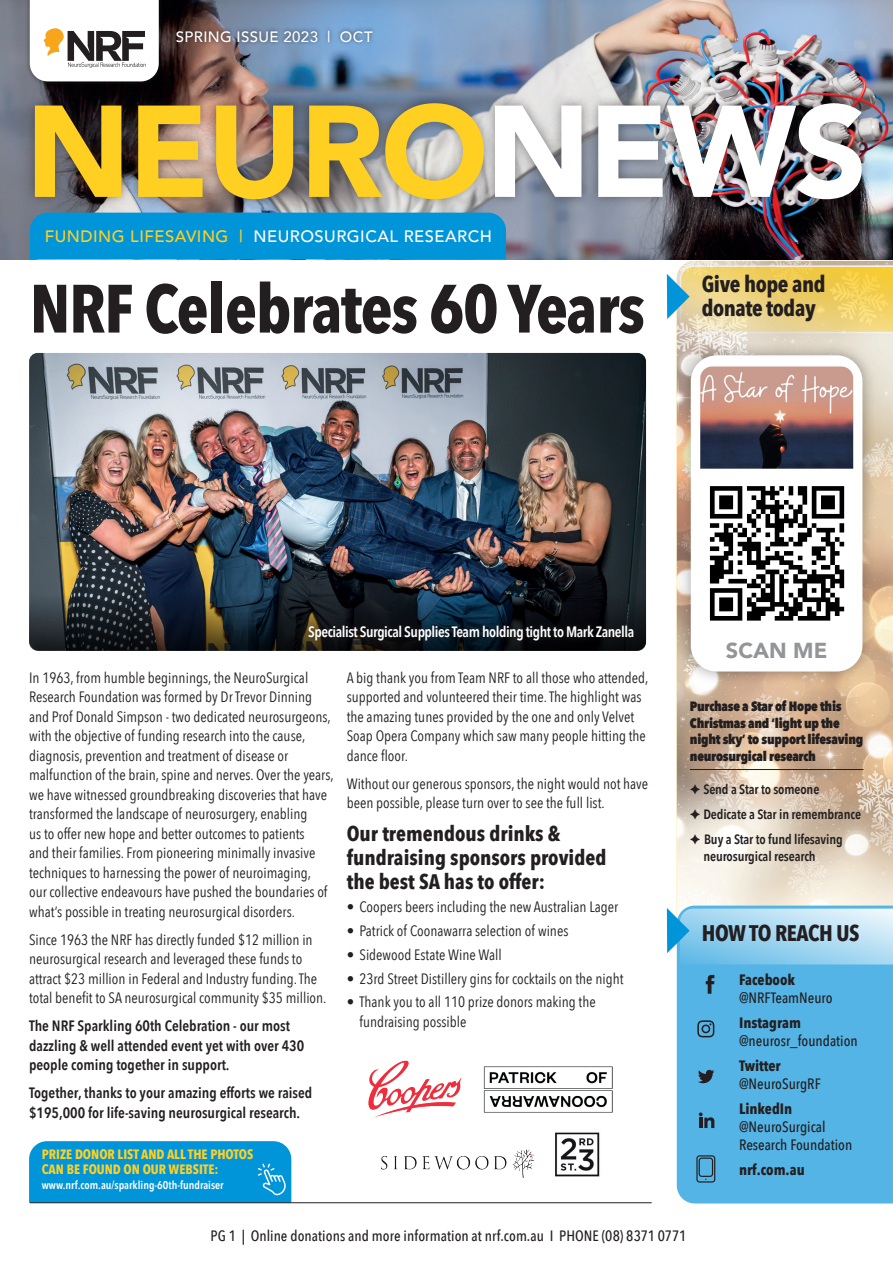
<style>
.page{position:relative;width:893px;height:1263px;background:#fff}
.page>*{position:absolute;margin:0;border:0;box-sizing:border-box;transform-origin:0 0}
.t1{font:900 129px "Avenir";letter-spacing:-.02em;color:#ffd022}
.t2{font:700 67.5px "Avenir Next Condensed";letter-spacing:-.02em;color:#231f20}
.t3{font:700 22.5px/24px "Avenir Next Condensed";letter-spacing:-.02em;color:#231f20}
.t4{font:900 21.6px "Avenir";color:#939598}
.t5{font:700 21px/24px "Avenir Next Condensed";color:#231f20}
.t6{font:500 16.5px "Avenir";letter-spacing:.03em;color:#fff}
.t7{font:15px/19.5px "Avenir Next Condensed";color:#231f20}
.t8{font:600 15px/19.5px "Avenir Next Condensed";color:#231f20}
.t9{font:500 15px/18px "Avenir Next Condensed";color:#231f20}
.t10{font:600 15px "Avenir Next Condensed";letter-spacing:-.03em;color:#fff}
.t11{font:700 15px "Avenir Next Condensed";color:#231f20}
.t12{font:500 15px "Avenir";letter-spacing:.025em;color:#fff}
.t13{font:800 13.5px/16.5px "Avenir Next Condensed";letter-spacing:-.02em;color:#231f20}
.t14{font:600 13.5px/25px "Avenir Next Condensed";letter-spacing:-.01em;color:#231f20}
.t15{font:700 13.5px/15px "Avenir Next Condensed";color:#ffd022}
.t16{font:600 11.25px "Avenir Next Condensed";color:#fff}
.s1{color:#fff}
.s2{color:#ffd022}
</style>
<div class="page">
<img style="left:677px;top:261px;width:216px;height:644px">
<div style="left:677px;top:905px;width:216px;height:298px;background:#54b4e5"></div>
<img style="left:0;top:0;width:893px;height:259px">
<div style="left:23px;top:92px;width:850px;height:119px;background:#231f20;opacity:.5"></div>
<div style="left:25px;top:0;width:139px;height:87px;background:#231f20;opacity:.5"></div>
<svg style="left:30px;top:0;width:129px;height:81px"></svg>
<div style="left:172px;top:26px;width:205px;height:20px;background:#231f20;opacity:.75"></div>
<svg style="left:706px;top:975px;width:8px;height:19px"></svg>
<svg style="left:697px;top:1020px;width:17px;height:17px"></svg>
<svg style="left:698px;top:1070px;width:16px;height:13px"></svg>
<svg style="left:699px;top:1112px;width:15px;height:16px"></svg>
<svg style="left:667px;top:265px;width:226px;height:69px;background:#e6d283"></svg>
<svg style="left:667px;top:908px;width:226px;height:57px;background:#9fd5f0"></svg>
<div style="left:30px;top:213px;width:476px;height:46px;background:#0095d9"></div>
<div style="left:29px;top:1141px;width:262px;height:62px;background:#0095d9"></div>
<div style="left:696px;top:1155px;width:19px;height:27px;border:1px solid #231f20;border-radius:3px"></div>
<div style="left:699px;top:1157px;width:14px;height:20px;border:1px solid #231f20;border-radius:3px"></div>
<hr style="left:30px;top:1202px;width:622px;height:1px;background:#231f20">
<div style="left:677px;top:342px;width:199px;height:343px;background:#231f20;opacity:.4"></div>
<div style="left:691px;top:355px;width:171px;height:316px;background:#fff;border-radius:26px"></div>
<img style="left:709px;top:486px;width:136px;height:135px">
<img style="left:700px;top:366px;width:153px;height:103px">
<img style="left:29px;top:353px;width:617px;height:236px">
<hr style="left:690px;top:769px;width:173px;height:1px;background:#231f20">
<img style="left:555px;top:1132px;width:45px;height:45px">
<img style="left:368px;top:1060px;width:245px;height:58px">
<img style="left:381px;top:1149px;width:153px;height:28px">
<svg style="left:29px;top:589px;width:617px;height:62px;background:#1b242b"></svg>
<div style="left:301px;top:618px;width:340px;height:30px;background:#231f20;opacity:.75"></div>
<p class="t12" style="left:176px;top:24px;width:198px">SPRING ISSUE 2023 | OCT</p>
<h1 class="t1" style="left:26px;top:41px;width:843px">NEURO<span class="s1">NEWS</span></h1>
<p class="t6" style="left:45px;top:222px;width:449px"><span class="s2">FUNDING LIFESAVING |</span> NEUROSURGICAL RESEARCH</p>
<h2 class="t2" style="left:30px;top:267px;width:617px">NRF Celebrates 60 Years</h2>
<h3 class="t3" style="left:702px;top:272px;width:125px">Give hope and donate today</h3>
<p class="t10" style="left:308px;top:619px;width:328px">Specialist Surgical Supplies Team holding tight to Mark Zanella</p>
<p class="t7" style="left:29px;top:667px;width:306px">In 1963, from humble beginnings, the NeuroSurgical Research Foundation was formed by Dr Trevor Dinning and Prof Donald Simpson - two dedicated neurosurgeons, with the objective of funding research into the cause, diagnosis, prevention and treatment of disease or malfunction of the brain, spine and nerves. Over the years, we have witnessed groundbreaking discoveries that have transformed the landscape of neurosurgery, enabling<br>us to offer new hope and better outcomes to patients<br>and their families. From pioneering minimally invasive techniques to harnessing the power of neuroimaging,<br>our collective endeavours have pushed the boundaries of what’s possible in treating neurosurgical disorders.</p>
<p class="t7" style="left:29px;top:929px;width:299px">Since 1963 the NRF has directly funded $12 million in neurosurgical research and leveraged these funds to attract $23 million in Federal and Industry funding. The total benefit to SA neurosurgical community $35 million.</p>
<p class="t8" style="left:29px;top:1016px;width:277px">The NRF Sparkling 60th Celebration - our most dazzling &amp; well attended event yet with over 430 people coming together in support.</p>
<p class="t8" style="left:29px;top:1083px;width:285px">Together, thanks to your amazing efforts we raised $195,000 for life-saving neurosurgical research.</p>
<p class="t15" style="left:42px;top:1147px;width:213px">PRIZE DONOR LIST AND ALL THE PHOTOS<br>CAN BE FOUND ON OUR WEBSITE:</p>
<p class="t16" style="left:42px;top:1176px;width:183px">www.nrf.com.au/sparkling-60th-fundraiser</p>
<p class="t7" style="left:347px;top:667px;width:303px">A big thank you from Team NRF to all those who attended, supported and volunteered their time. The highlight was the amazing tunes provided by the one and only Velvet Soap Opera Company which saw many people hitting the dance floor.</p>
<p class="t7" style="left:347px;top:773px;width:303px">Without our generous sponsors, the night would not have been possible, please turn over to see the full list.</p>
<h3 class="t5" style="left:347px;top:821px;width:261px">Our tremendous drinks &amp; fundraising sponsors provided the best SA has to offer:</h3>
<p class="t7" style="left:347px;top:897px;width:273px">• Coopers beers including the new Australian Lager</p>
<p class="t7" style="left:347px;top:920px;width:223px">• Patrick of Coonawarra selection of wines</p>
<p class="t7" style="left:347px;top:944px;width:156px">• Sidewood Estate Wine Wall</p>
<p class="t7" style="left:347px;top:968px;width:278px">• 23rd Street Distillery gins for cocktails on the night</p>
<p class="t7" style="left:359px;top:992px;width:238px;text-indent:-13px">• Thank you to all 110 prize donors making the fundraising possible</p>
<h3 class="t4" style="left:726px;top:632px;width:103px">SCAN ME</h3>
<p class="t13" style="left:690px;top:698px;width:175px">Purchase a Star of Hope this<br>Christmas and ‘light up the night sky’ to support lifesaving neurosurgical research</p>
<p class="t14" style="left:690px;top:776px;width:173px">✦ Send a Star to someone<br>✦ Dedicate a Star in remembrance ✦ Buy a Star to fund lifesaving</p>
<p class="t14" style="left:703px;top:843px;width:114px">neurosurgical research</p>
<h3 class="t3" style="left:702px;top:921px;width:159px">HOW TO REACH US</h3>
<p class="t11" style="left:739px;top:971px;width:57px">Facebook</p>
<p class="t9" style="left:739px;top:989px;width:95px">@NRFTeamNeuro</p>
<p class="t11" style="left:739px;top:1014px;width:63px">Instagram</p>
<p class="t9" style="left:739px;top:1032px;width:120px">@neurosr_foundation</p>
<p class="t11" style="left:739px;top:1056px;width:43px">Twitter</p>
<p class="t9" style="left:739px;top:1075px;width:83px">@NeuroSurgRF</p>
<p class="t11" style="left:739px;top:1099px;width:55px">LinkedIn</p>
<p class="t9" style="left:739px;top:1117px;width:115px">@NeuroSurgical<br>Research Foundation</p>
<p class="t11" style="left:739px;top:1160px;width:67px">nrf.com.au</p>
<p class="t9" style="left:210px;top:1226px;width:477px">PG 1 | Online donations and more information at nrf.com.au I PHONE (08) 8371 0771</p>
</div>
